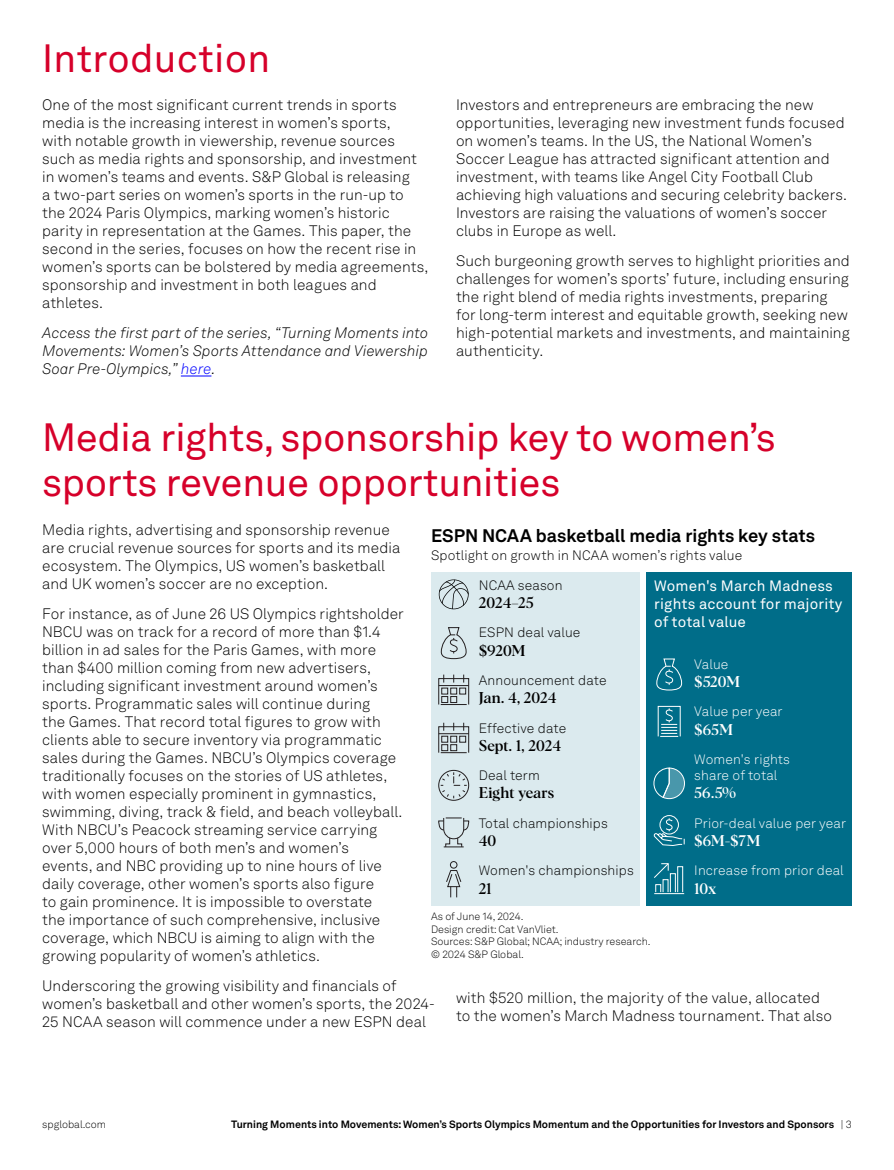
<style>
.page{position:relative;width:894px;height:1170px;background:#fff}
.page>*{position:absolute;margin:0;border:0;box-sizing:border-box;transform-origin:0 0}
.t1{font:39px/45px "Akkurat LL";letter-spacing:-.01em;color:#d6002a}
.t2{font:700 18px "Akkurat LL";color:#000}
.t3{font:500 15.3px "Albra";letter-spacing:-.005em;color:#000}
.t4{font:500 15.3px "Albra";letter-spacing:-.01em;color:#fff}
.t5{font:300 15px/18px "Akkurat LL";letter-spacing:.005em;color:#000}
.t6{font:italic 300 15px/18px "Akkurat LL";letter-spacing:.005em;color:#000;text-align:justify}
.t7{font:14.85px/17.9px "Akkurat LL";letter-spacing:.01em;color:#fff}
.t8{font:300 13.5px "Akkurat LL";letter-spacing:.01em;color:#000}
.t9{font:300 13.5px/16.2px "Akkurat LL";letter-spacing:.01em;color:#fff}
.t10{font:300 10.5px/12.6px "Akkurat LL";color:#000}
.t11{font:700 10.5px "Akkurat LL";color:#000}
.s1{color:#00f}
.s2{font-weight:300}
</style>
<div class="page">
<hr style="left:181px;top:376px;width:30px;height:1px;background:#00f">
<div style="left:431px;top:572px;width:208px;height:334px;background:#dbeaee"></div>
<svg style="left:438px;top:579px;width:30px;height:30px"></svg>
<svg style="left:440px;top:627px;width:27px;height:32px"></svg>
<div style="left:438px;top:678px;width:31px;height:27px;border:1px solid #231f20"></div>
<hr style="left:438px;top:685px;width:30px;height:1px;background:#231f20">
<div style="left:441px;top:687px;width:7px;height:7px;border:1px solid #231f20"></div>
<div style="left:459px;top:687px;width:7px;height:7px;border:1px solid #231f20"></div>
<div style="left:450px;top:687px;width:7px;height:7px;border:1px solid #231f20"></div>
<div style="left:441px;top:696px;width:7px;height:7px;border:1px solid #231f20"></div>
<div style="left:450px;top:696px;width:7px;height:7px;border:1px solid #231f20"></div>
<div style="left:438px;top:726px;width:31px;height:27px;border:1px solid #231f20"></div>
<hr style="left:438px;top:733px;width:30px;height:1px;background:#231f20">
<div style="left:441px;top:736px;width:7px;height:6px;border:1px solid #231f20"></div>
<div style="left:459px;top:736px;width:7px;height:6px;border:1px solid #231f20"></div>
<div style="left:450px;top:736px;width:7px;height:6px;border:1px solid #231f20"></div>
<div style="left:441px;top:744px;width:7px;height:7px;border:1px solid #231f20"></div>
<div style="left:450px;top:744px;width:7px;height:7px;border:1px solid #231f20"></div>
<svg style="left:438px;top:769px;width:31px;height:32px"></svg>
<svg style="left:438px;top:817px;width:31px;height:31px"></svg>
<svg style="left:446px;top:870px;width:16px;height:27px"></svg>
<div style="left:450px;top:861px;width:7px;height:7px;border:1px solid #231f20;border-radius:50%"></div>
<div style="left:646px;top:572px;width:205px;height:334px;background:#006d89"></div>
<svg style="left:656px;top:658px;width:26px;height:33px"></svg>
<svg style="left:653px;top:767px;width:32px;height:32px"></svg>
<svg style="left:654px;top:863px;width:15px;height:15px"></svg>
<hr style="left:654px;top:893px;width:30px;height:1px;background:#fff">
<div style="left:677px;top:866px;width:5px;height:26px;border:1px solid #fff"></div>
<div style="left:655px;top:884px;width:6px;height:8px;border:1px solid #fff"></div>
<div style="left:669px;top:873px;width:6px;height:19px;border:1px solid #fff"></div>
<div style="left:659px;top:815px;width:19px;height:19px;border:1px solid #fff;border-radius:50%"></div>
<svg style="left:653px;top:818px;width:31px;height:28px"></svg>
<svg style="left:661px;top:708px;width:17px;height:26px"></svg>
<div style="left:657px;top:706px;width:23px;height:31px;border:1px solid #fff"></div>
<h1 class="t1" style="left:42px;top:34px;width:229px">Introduction</h1>
<p class="t5" style="left:42px;top:95px;width:387px">One of the most significant current trends in sports media is the increasing interest in women’s sports,<br>with notable growth in viewership, revenue sources such as media rights and sponsorship, and investment in women’s teams and events. S&amp;P Global is releasing<br>a two-part series on women’s sports in the run-up to the 2024 Paris Olympics, marking women’s historic parity in representation at the Games. This paper, the second in the series, focuses on how the recent rise in women’s sports can be bolstered by media agreements, sponsorship and investment in both leagues and athletes.</p>
<p class="t6" style="left:42px;top:323px;width:387px">Access the first part of the series, “Turning Moments into Movements: Women’s Sports Attendance and Viewership Soar Pre-Olympics,” <span class="s1">here</span>.</p>
<p class="t5" style="left:456px;top:95px;width:392px">Investors and entrepreneurs are embracing the new opportunities, leveraging new investment funds focused on women’s teams. In the US, the National Women’s Soccer League has attracted significant attention and investment, with teams like Angel City Football Club achieving high valuations and securing celebrity backers.<br>Investors are raising the valuations of women’s soccer clubs in Europe as well.</p>
<p class="t5" style="left:456px;top:251px;width:395px">Such burgeoning growth serves to highlight priorities and challenges for women’s sports’ future, including ensuring the right blend of media rights investments, preparing for long-term interest and equitable growth, seeking new high-potential markets and investments, and maintaining authenticity.</p>
<h1 class="t1" style="left:42px;top:413px;width:735px">Media rights, sponsorship key to women’s sports revenue opportunities</h1>
<p class="t5" style="left:42px;top:520px;width:359px">Media rights, advertising and sponsorship revenue are crucial revenue sources for sports and its media ecosystem. The Olympics, US women’s basketball and UK women’s soccer are no exception.</p>
<p class="t5" style="left:42px;top:604px;width:363px">For instance, as of June 26 US Olympics rightsholder NBCU was on track for a record of more than $1.4 billion in ad sales for the Paris Games, with more than $400 million coming from new advertisers, including significant investment around women’s sports. Programmatic sales will continue during<br>the Games. That record total figures to grow with clients able to secure inventory via programmatic sales during the Games. NBCU’s Olympics coverage traditionally focuses on the stories of US athletes, with women especially prominent in gymnastics, swimming, diving, track &amp; field, and beach volleyball.<br>With NBCU’s Peacock streaming service carrying over 5,000 hours of both men’s and women’s<br>events, and NBC providing up to nine hours of live daily coverage, other women’s sports also figure<br>to gain prominence. It is impossible to overstate<br>the importance of such comprehensive, inclusive coverage, which NBCU is aiming to align with the growing popularity of women’s athletics.</p>
<p class="t5" style="left:42px;top:976px;width:394px">Underscoring the growing visibility and financials of women’s basketball and other women’s sports, the 2024-<br>25 NCAA season will commence under a new ESPN deal</p>
<p class="t5" style="left:456px;top:988px;width:377px">with $520 million, the majority of the value, allocated to the women’s March Madness tournament. That also</p>
<p class="t2" style="left:431px;top:521px;width:385px">ESPN NCAA basketball media rights key stats</p>
<p class="t8" style="left:431px;top:545px;width:312px">Spotlight on growth in NCAA women’s rights value</p>
<p class="t8" style="left:478px;top:576px;width:85px">NCAA season</p>
<p class="t3" style="left:478px;top:592px;width:56px">2024–25</p>
<p class="t8" style="left:478px;top:623px;width:103px">ESPN deal value</p>
<p class="t3" style="left:478px;top:639px;width:48px">$920M</p>
<p class="t8" style="left:478px;top:671px;width:129px">Announcement date</p>
<p class="t3" style="left:478px;top:687px;width:79px">Jan. 4, 2024</p>
<p class="t8" style="left:478px;top:718px;width:89px">Effective date</p>
<p class="t3" style="left:478px;top:734px;width:84px">Sept. 1, 2024</p>
<p class="t8" style="left:478px;top:766px;width:63px">Deal term</p>
<p class="t3" style="left:478px;top:782px;width:77px">Eight years</p>
<p class="t8" style="left:478px;top:813px;width:130px">Total championships</p>
<p class="t3" style="left:478px;top:829px;width:19px">40</p>
<p class="t8" style="left:478px;top:861px;width:156px">Women's championships</p>
<p class="t3" style="left:478px;top:877px;width:14px">21</p>
<p class="t7" style="left:654px;top:576px;width:189px">Women's March Madness rights account for majority of total value</p>
<p class="t9" style="left:694px;top:655px;width:36px">Value</p>
<p class="t4" style="left:694px;top:670px;width:47px">$520M</p>
<p class="t9" style="left:694px;top:703px;width:90px">Value per year</p>
<p class="t4" style="left:694px;top:718px;width:40px">$65M</p>
<p class="t9" style="left:694px;top:751px;width:97px">Women's rights share of total</p>
<p class="t4" style="left:694px;top:782px;width:43px">56.5%</p>
<p class="t9" style="left:694px;top:814px;width:153px">Prior-deal value per year</p>
<p class="t4" style="left:694px;top:829px;width:68px">$6M-$7M</p>
<p class="t9" style="left:694px;top:862px;width:151px">Increase from prior deal</p>
<p class="t4" style="left:694px;top:877px;width:24px">10x</p>
<p class="t10" style="left:431px;top:909px;width:221px">As of June 14, 2024.<br>Design credit: Cat VanVliet.<br>Sources: S&amp;P Global; NCAA; industry research. © 2024 S&amp;P Global.</p>
<p class="t10" style="left:42px;top:1117px;width:65px">spglobal.com</p>
<p class="t11" style="left:231px;top:1116px;width:622px">Turning Moments into Movements: Women’s Sports Olympics Momentum and the Opportunities for Investors and Sponsors <span class="s2">| 3</span></p>
</div>
